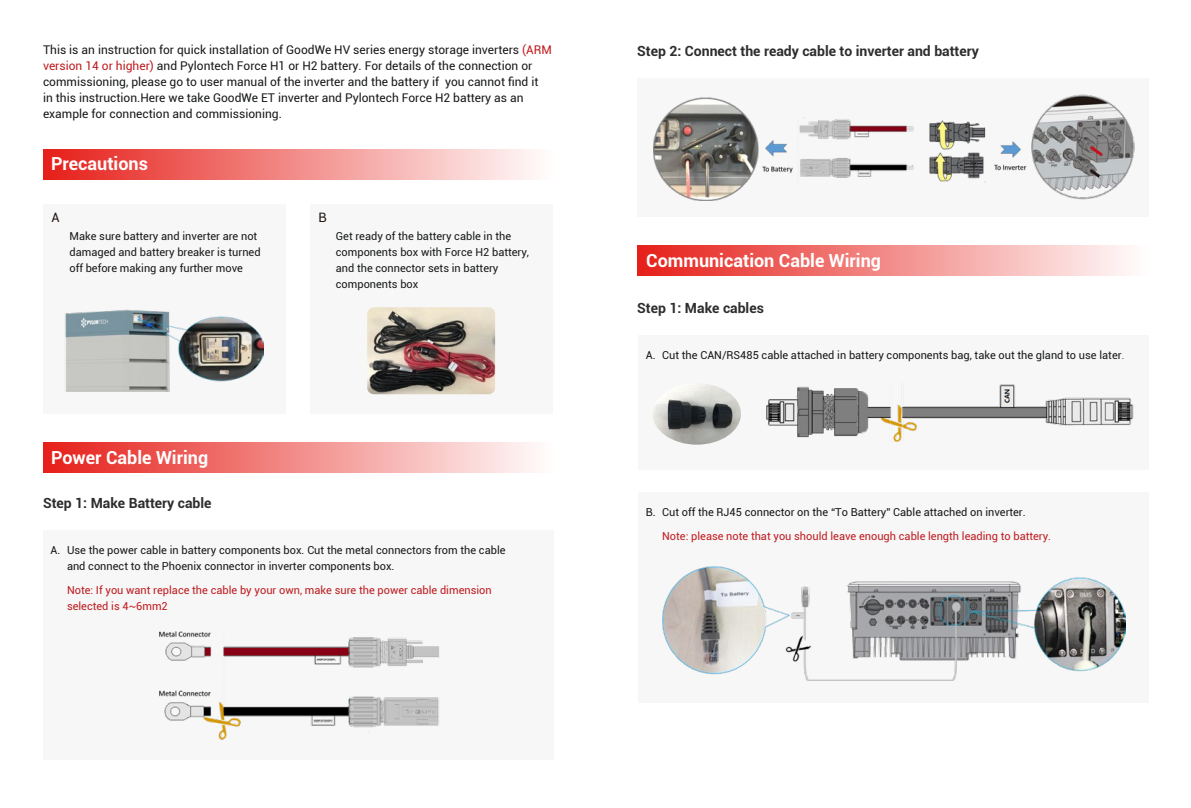
<style>
.page{position:relative;width:1191px;height:808px;background:#fff}
.page>*{position:absolute;margin:0;border:0;box-sizing:border-box;transform-origin:0 0}
.t1{font:700 18px "Roboto";color:#fff}
.t2{font:700 14px "Roboto";color:#2d2d2d}
.t3{font:13px "Roboto";color:#231815}
.t4{font:12px/16px "Roboto";color:#181919}
.t5{font:11px/16px "Roboto";color:#181919}
.t6{font:11px/16px "Roboto";color:#bf1c20}
.s1{color:#bf1c20}
.s2{font-family:"Adobe Song Std";font-weight:300}
</style>
<div class="page">
<div style="left:637px;top:78px;width:511px;height:139px;background:#f7f7f7"></div>
<div style="left:310px;top:204px;width:242px;height:210px;background:#f7f7f7"></div>
<div style="left:43px;top:443px;width:510px;height:29px;background:linear-gradient(to right,#e61e18,#fffcfc)"></div>
<div style="left:637px;top:246px;width:510px;height:29px;background:linear-gradient(to right,#e61e18,#fffcfc)"></div>
<div style="left:43px;top:150px;width:510px;height:29px;background:linear-gradient(to right,#e61e18,#fffcfc)"></div>
<div style="left:43px;top:204px;width:242px;height:210px;background:#f7f7f7"></div>
<div style="left:43px;top:530px;width:510px;height:230px;background:#f7f7f7"></div>
<img style="left:65px;top:310px;width:198px;height:82px">
<img style="left:367px;top:307px;width:128px;height:87px">
<img style="left:159px;top:631px;width:281px;height:109px">
<div style="left:425px;top:626px;width:22px;height:14px;background:#f7f7f7"></div>
<div style="left:366px;top:669px;width:33px;height:5px;background:#f7f7f7"></div>
<img style="left:653px;top:95px;width:482px;height:105px">
<div style="left:638px;top:335px;width:510px;height:135px;background:#f7f7f7"></div>
<div style="left:638px;top:492px;width:510px;height:211px;background:#f7f7f7"></div>
<img style="left:663px;top:567px;width:462px;height:114px">
<img style="left:766px;top:384px;width:368px;height:58px">
<img style="left:653px;top:384px;width:88px;height:61px">
<p class="t4" style="left:43px;top:41px;width:510px">This is an instruction for quick installation of GoodWe HV series energy storage inverters <span class="s1">(ARM version 14 or higher)</span> and Pylontech Force H1 or H2 battery. For details of the connection or commissioning, please go to user manual of the inverter and the battery if you cannot find it<br>in this instruction.Here we take GoodWe ET inverter and Pylontech Force H2 battery as an example for connection and commissioning.</p>
<h1 class="t1" style="left:51px;top:151px;width:98px">Precautions</h1>
<p class="t3" style="left:51px;top:208px;width:10px">A</p>
<p class="t5" style="left:69px;top:228px;width:193px">Make sure battery and inverter are not damaged and battery breaker is turned off before making any further move</p>
<p class="t3" style="left:318px;top:208px;width:10px">B</p>
<p class="t5" style="left:336px;top:228px;width:195px">Get ready of the battery cable in the components box with Force H2 battery, and the connector sets in battery components box</p>
<h1 class="t1" style="left:51px;top:445px;width:159px">Power Cable Wiring</h1>
<p class="t2" style="left:43px;top:493px;width:170px">Step 1: Make Battery cable</p>
<p class="t5" style="left:51px;top:542px;width:11px">A.</p>
<p class="t5" style="left:67px;top:542px;width:440px">Use the power cable in battery components box. Cut the metal connectors from the cable and connect to the Phoenix connector in inverter components box.</p>
<p class="t6" style="left:67px;top:582px;width:426px">Note: If you want replace the cable by your own, make sure the power cable dimension selected is 4~6mm2</p>
<p class="t2" style="left:637px;top:41px;width:343px">Step 2: Connect the ready cable to inverter and battery</p>
<h1 class="t1" style="left:646px;top:248px;width:236px">Communication Cable Wiring</h1>
<p class="t2" style="left:637px;top:298px;width:128px">Step 1: Make cables</p>
<p class="t5" style="left:646px;top:347px;width:11px">A.</p>
<p class="t5" style="left:662px;top:347px;width:463px">Cut the CAN/RS485 cable attached in battery components bag, take out the gland to use later<span class="s2">.</span></p>
<p class="t5" style="left:646px;top:504px;width:11px">B.</p>
<p class="t5" style="left:662px;top:504px;width:365px">Cut off the RJ45 connector on the “To Battery” Cable attached on inverter.</p>
<p class="t6" style="left:662px;top:528px;width:390px">Note: please note that you should leave enough cable length leading to battery.</p>
</div>
